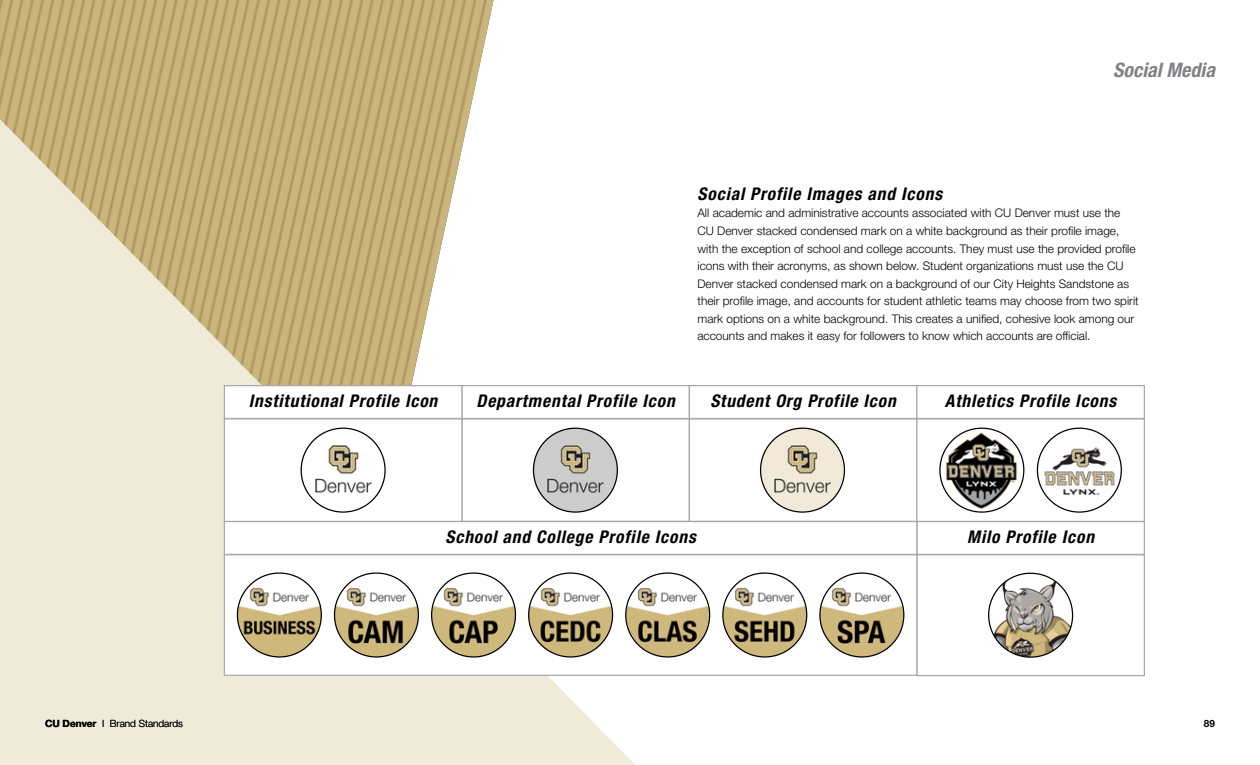
<style>
.page{position:relative;width:1260px;height:765px;background:#fff}
.page>*{position:absolute;margin:0;border:0;box-sizing:border-box;transform-origin:0 0}
.t1{font:italic 700 condensed 20px "Ycyqrq Helvetica Neue LT Std";color:#808285}
.t2{font:italic 700 condensed 17.5px "Jvmdnd Helvetica Neue LT Std";letter-spacing:.05em;color:#000}
.t3{font:300 11.88px/17.5px "Nsvxsj Helvetica Neue LT Std";color:#000}
.t4{font:300 10px "Nsvxsj Helvetica Neue LT Std";color:#000}
.t5{font:700 10px "Hjtqsx Helvetica Neue LT Std";color:#000}
.s1{font-family:"Hjtqsx Helvetica Neue LT Std";font-weight:700}
</style>
<div class="page">
<img style="left:0;top:0;width:494px;height:119px">
<svg style="left:0;top:119px;width:635px;height:646px;fill:#f0ead8"></svg>
<div style="left:461px;top:418px;width:229px;height:104px;background:#fff;border:1px solid #a7a9ac"></div>
<div style="left:461px;top:385px;width:229px;height:34px;background:#fff;border:1px solid #a7a9ac"></div>
<div style="left:916px;top:554px;width:229px;height:122px;background:#fff;border:1px solid #a7a9ac"></div>
<div style="left:916px;top:521px;width:229px;height:34px;background:#fff;border:1px solid #a7a9ac"></div>
<div style="left:689px;top:418px;width:229px;height:104px;background:#fff;border:1px solid #a7a9ac"></div>
<div style="left:916px;top:418px;width:229px;height:104px;background:#fff;border:1px solid #a7a9ac"></div>
<div style="left:224px;top:385px;width:238px;height:34px;background:#fff;border:1px solid #a7a9ac"></div>
<div style="left:689px;top:385px;width:229px;height:34px;background:#fff;border:1px solid #a7a9ac"></div>
<div style="left:916px;top:385px;width:229px;height:34px;background:#fff;border:1px solid #a7a9ac"></div>
<div style="left:224px;top:554px;width:694px;height:122px;background:#fff;border:1px solid #a7a9ac"></div>
<div style="left:224px;top:521px;width:694px;height:34px;background:#fff;border:1px solid #a7a9ac"></div>
<div style="left:224px;top:418px;width:238px;height:104px;background:#fff;border:1px solid #a7a9ac"></div>
<img style="left:301px;top:428px;width:84px;height:84px;border-radius:42px">
<img style="left:533px;top:428px;width:84px;height:84px;border-radius:42px">
<img style="left:761px;top:428px;width:83px;height:84px;border-radius:42px">
<img style="left:940px;top:428px;width:84px;height:84px;border-radius:42px">
<img style="left:1037px;top:428px;width:84px;height:84px;border-radius:42px">
<img style="left:237px;top:573px;width:84px;height:84px;border-radius:42px">
<img style="left:335px;top:573px;width:83px;height:84px;border-radius:42px">
<img style="left:432px;top:573px;width:83px;height:84px;border-radius:42px">
<img style="left:529px;top:573px;width:84px;height:84px;border-radius:42px">
<img style="left:626px;top:573px;width:84px;height:84px;border-radius:42px">
<img style="left:723px;top:573px;width:84px;height:84px;border-radius:42px">
<img style="left:820px;top:573px;width:84px;height:84px;border-radius:42px">
<img style="left:989px;top:573px;width:84px;height:84px;border-radius:42px">
<h1 class="t1" style="left:1113px;top:58px;width:103px">Social Media</h1>
<h3 class="t2" style="left:698px;top:183px;width:246px">Social Profile Images and Icons</h3>
<p class="t3" style="left:698px;top:204px;width:443px">All academic and administrative accounts associated with CU Denver must use the CU Denver stacked condensed mark on a white background as their profle image, with the exception of school and college accounts. They must use the provided profle icons with their acronyms, as shown below. Student organizations must use the CU Denver stacked condensed mark on a background of our City Heights Sandstone as their profle image, and accounts for student athletic teams may choose from two spirit mark options on a white background. This creates a unifed, cohesive look among our accounts and makes it easy for followers to know which accounts are offcial.</p>
<p class="t2" style="left:249px;top:390px;width:190px">Institutional Profile Icon</p>
<p class="t2" style="left:476px;top:390px;width:200px">Departmental Profile Icon</p>
<p class="t2" style="left:710px;top:390px;width:187px">Student Org Profile Icon</p>
<p class="t2" style="left:945px;top:390px;width:173px">Athletics Profile Icons</p>
<p class="t2" style="left:445px;top:526px;width:252px">School and College Profile Icons</p>
<p class="t2" style="left:967px;top:526px;width:128px">Milo Profile Icon</p>
<p class="t4" style="left:45px;top:717px;width:140px"><span class="s1">CU Denver</span> I Brand Standards</p>
<p class="t5" style="left:1204px;top:717px;width:13px">89</p>
</div>
